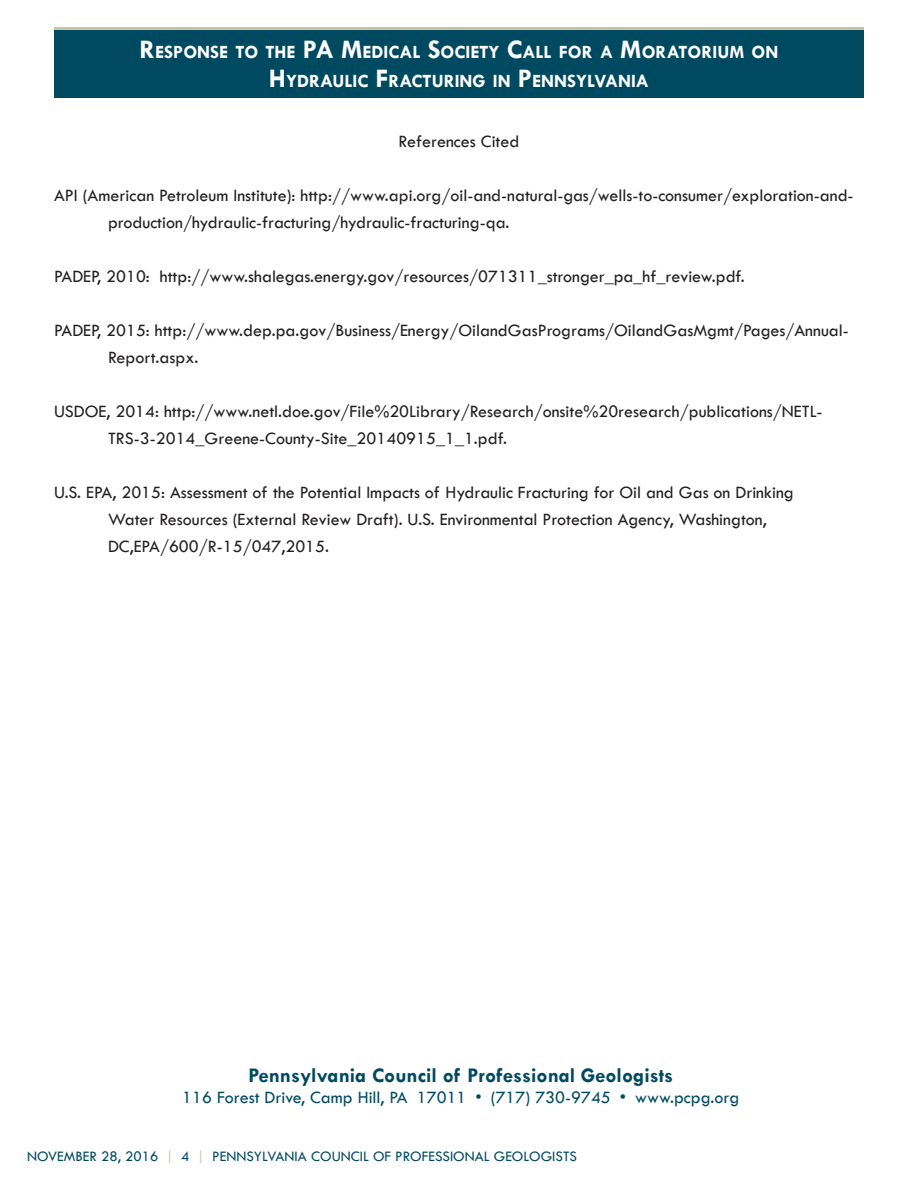
<style>
.page{position:relative;width:918px;height:1188px;background:#fff}
.page>*{position:absolute;margin:0;border:0;box-sizing:border-box;transform-origin:0 0}
.t1{font:700 21px "Tw Cen";color:#004a61}
.t2{font:700 18.9px/28.5px "Tw Cen";color:#fff;text-align:center}
.t3{font:18px/27px "Tw Cen";color:#231f20}
.t4{font:18px "Tw Cen";color:#004a61}
.t5{font:15px "Tw Cen";color:#004a61}
.s1{font-size:27px}
.s2{color:#c5c7a5}
</style>
<div class="page">
<div style="left:54px;top:27px;width:810px;height:70px;background:#004a61"></div>
<hr style="left:54px;top:27px;width:810px;height:3px;background:#c5c7a5">
<p class="t2" style="left:140px;top:38px;width:640px"><span class="s1">R</span>ESPONSE TO THE <span class="s1">PA M</span>EDICAL <span class="s1">S</span>OCIETY <span class="s1">C</span>ALL FOR A <span class="s1">M</span>ORATORIUM ON<br><span class="s1">H</span>YDRAULIC <span class="s1">F</span> RACTURING IN <span class="s1">P</span>ENNSYLVANIA</p>
<p class="t3" style="left:399px;top:128px;width:122px">References Cited</p>
<p class="t3" style="left:108px;top:182px;width:747px;text-indent:-54px">API (American Petroleum Institute): http://www.api.org/oil-and-natural-gas/wells-to-consumer/exploration-and&shy;production/hydraulic-fracturing/hydraulic-fracturing-qa.</p>
<p class="t3" style="left:54px;top:263px;width:692px">PADEP, 2010: http://www.shalegas.energy.gov/resources/071311_stronger_pa_hf_review.pdf.</p>
<p class="t3" style="left:108px;top:317px;width:742px;text-indent:-54px">PADEP, 2015: http://www.dep.pa.gov/Business/Energy/OilandGasPrograms/OilandGasMgmt/Pages/Annual-<br>Report.aspx.</p>
<p class="t3" style="left:108px;top:398px;width:716px;text-indent:-54px">USDOE, 2014: http://www.netl.doe.gov/File%20Library/Research/onsite%20research/publications/NETL-<br>TRS-3-2014_Greene-County-Site_20140915_1_1.pdf.</p>
<p class="t3" style="left:108px;top:479px;width:687px;text-indent:-54px">U.S. EPA, 2015: Assessment of the Potential Impacts of Hydraulic Fracturing for Oil and Gas on Drinking<br>Water Resources (External Review Draft). U.S. Environmental Protection Agency, Washington,<br>DC,EPA/600/R-15/047,2015.</p>
<p class="t1" style="left:248px;top:1062px;width:426px">Pennsylvania Council of Professional Geologists</p>
<p class="t4" style="left:182px;top:1086px;width:558px">116 Forest Drive, Camp Hill, PA 17011 • (717) 730-9745 • www.pcpg.org</p>
<p class="t5" style="left:27px;top:1147px;width:552px">NOVEMBER 28, 2016 <span class="s2">|</span> 4 <span class="s2">|</span> PENNSYLVANIA COUNCIL OF PROFESSIONAL GEOLOGISTS</p>
</div>
